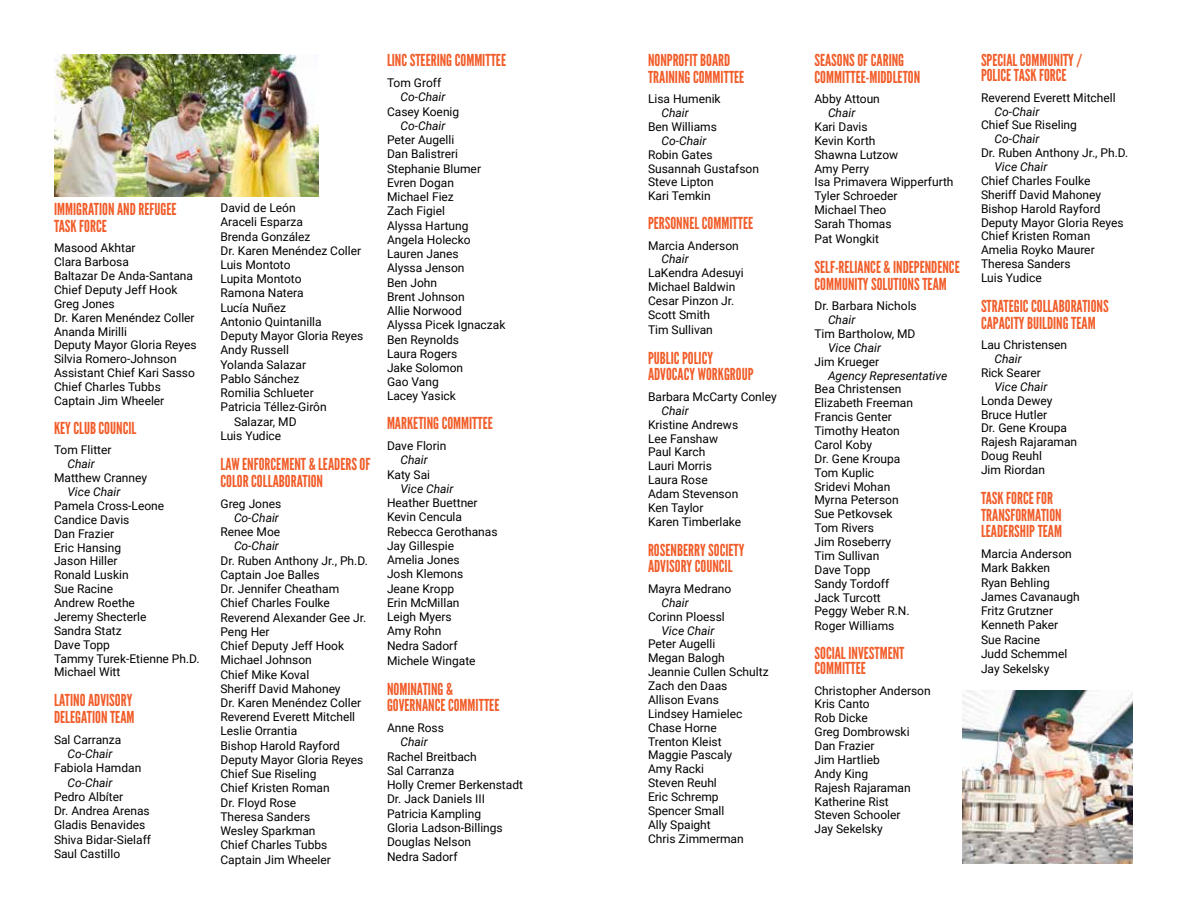
<style>
.page{position:relative;width:1188px;height:918px;background:#fff}
.page>*{position:absolute;margin:0;border:0;box-sizing:border-box;transform-origin:0 0}
.t1{font:16.5px/16.5px "League Gothic";color:#f15d2a}
.t2{font:12px/13.8px "Roboto";color:#000}
.t3{font:italic 12px "Roboto";color:#000}
</style>
<div class="page">
<img style="left:962px;top:691px;width:170px;height:173px">
<img style="left:54px;top:54px;width:264px;height:142px">
<h1 class="t1" style="left:54px;top:201px;width:124px">IMMIGRATION AND REFUGEE<br>TASK FORCE</h1>
<p class="t2" style="left:54px;top:241px;width:144px">Masood Akhtar<br>Clara Barbosa<br>Baltazar De Anda-Santana<br>Chief Deputy Jeff Hook<br>Greg Jones<br>Dr. Karen Menéndez Coller<br>Ananda Mirilli<br>Deputy Mayor Gloria Reyes<br>Silvia Romero-Johnson<br>Assistant Chief Kari Sasso<br>Chief Charles Tubbs<br>Captain Jim Wheeler</p>
<h1 class="t1" style="left:54px;top:420px;width:84px">KEY CLUB COUNCIL</h1>
<p class="t2" style="left:54px;top:443px;width:59px">Tom Flitter</p>
<p class="t3" style="left:68px;top:456px;width:29px">Chair</p>
<p class="t2" style="left:54px;top:471px;width:95px">Matthew Cranney</p>
<p class="t3" style="left:68px;top:483px;width:55px">Vice Chair</p>
<p class="t2" style="left:54px;top:498px;width:147px">Pamela Cross-Leone<br>Candice Davis<br>Dan Frazier<br>Eric Hansing<br>Jason Hiller<br>Ronald Luskin<br>Sue Racine<br>Andrew Roethe<br>Jeremy Shecterle<br>Sandra Statz<br>Dave Topp<br>Tammy Turek-Etienne Ph.D.<br>Michael Witt</p>
<h1 class="t1" style="left:54px;top:692px;width:82px">LATINO ADVISORY<br>DELEGATION TEAM</h1>
<p class="t2" style="left:54px;top:732px;width:69px">Sal Carranza</p>
<p class="t3" style="left:68px;top:746px;width:46px">Co-Chair</p>
<p class="t2" style="left:54px;top:761px;width:89px">Fabiola Hamdan</p>
<p class="t3" style="left:68px;top:774px;width:46px">Co-Chair</p>
<p class="t2" style="left:54px;top:789px;width:99px;line-height:14.2px">Pedro Albíter<br>Dr. Andrea Arenas<br>Gladis Benavides<br>Shiva Bidar-Sielaff<br>Saul Castillo</p>
<p class="t2" style="left:220px;top:200px;width:77px">David de León</p>
<p class="t2" style="left:220px;top:215px;width:84px">Araceli Esparza</p>
<p class="t2" style="left:220px;top:229px;width:92px">Brenda González</p>
<p class="t2" style="left:221px;top:243px;width:142px">Dr. Karen Menéndez Coller</p>
<p class="t2" style="left:221px;top:257px;width:72px">Luis Montoto</p>
<p class="t2" style="left:221px;top:272px;width:83px">Lupita Montoto</p>
<p class="t2" style="left:221px;top:286px;width:85px">Ramona Natera</p>
<p class="t2" style="left:221px;top:300px;width:67px">Lucía Nuñez</p>
<p class="t2" style="left:221px;top:314px;width:103px">Antonio Quintanilla</p>
<p class="t2" style="left:220px;top:329px;width:144px">Deputy Mayor Gloria Reyes</p>
<p class="t2" style="left:220px;top:343px;width:70px">Andy Russell</p>
<p class="t2" style="left:220px;top:357px;width:87px">Yolanda Salazar</p>
<p class="t2" style="left:220px;top:371px;width:80px">Pablo Sánchez</p>
<p class="t2" style="left:220px;top:386px;width:95px">Romilia Schlueter</p>
<p class="t2" style="left:220px;top:400px;width:108px">Patricia Téllez-Girôn</p>
<p class="t2" style="left:234px;top:414px;width:64px">Salazar, MD</p>
<p class="t2" style="left:220px;top:428px;width:62px">Luis Yudice</p>
<h1 class="t1" style="left:220px;top:456px;width:151px">LAW ENFORCEMENT &amp; LEADERS OF<br>COLOR COLLABORATION</h1>
<p class="t2" style="left:220px;top:496px;width:62px">Greg Jones</p>
<p class="t3" style="left:234px;top:509px;width:46px">Co-Chair</p>
<p class="t2" style="left:220px;top:524px;width:61px">Renee Moe</p>
<p class="t3" style="left:234px;top:538px;width:46px">Co-Chair</p>
<p class="t2" style="left:220px;top:553px;width:149px;line-height:14.2px">Dr. Ruben Anthony Jr., Ph.D.<br>Captain Joe Balles<br>Dr. Jennifer Cheatham<br>Chief Charles Foulke<br>Reverend Alexander Gee Jr.<br>Peng Her<br>Chief Deputy Jeff Hook<br>Michael Johnson<br>Chief Mike Koval<br>Sheriff David Mahoney<br>Dr. Karen Menéndez Coller<br>Reverend Everett Mitchell<br>Leslie Orrantia<br>Bishop Harold Rayford<br>Deputy Mayor Gloria Reyes<br>Chief Sue Riseling<br>Chief Kristen Roman<br>Dr. Floyd Rose<br>Theresa Sanders<br>Wesley Sparkman<br>Chief Charles Tubbs<br>Captain Jim Wheeler</p>
<h1 class="t1" style="left:387px;top:52px;width:121px">LINC STEERING COMMITTEE</h1>
<p class="t2" style="left:387px;top:76px;width:56px">Tom Groff</p>
<p class="t3" style="left:400px;top:89px;width:46px">Co-Chair</p>
<p class="t2" style="left:387px;top:104px;width:74px">Casey Koenig</p>
<p class="t3" style="left:400px;top:117px;width:46px">Co-Chair</p>
<p class="t2" style="left:387px;top:132px;width:120px;line-height:14.2px">Peter Augelli<br>Dan Balistreri<br>Stephanie Blumer<br>Evren Dogan<br>Michael Fiez<br>Zach Figiel<br>Alyssa Hartung<br>Angela Holecko<br>Lauren Janes<br>Alyssa Jenson<br>Ben John<br>Brent Johnson<br>Allie Norwood<br>Alyssa Picek Ignaczak<br>Ben Reynolds<br>Laura Rogers<br>Jake Solomon<br>Gao Vang<br>Lacey Yasick</p>
<h1 class="t1" style="left:387px;top:415px;width:107px">MARKETING COMMITTEE</h1>
<p class="t2" style="left:387px;top:439px;width:61px">Dave Florin</p>
<p class="t3" style="left:400px;top:452px;width:29px">Chair</p>
<p class="t2" style="left:387px;top:467px;width:45px">Katy Sai</p>
<p class="t3" style="left:400px;top:480px;width:55px">Vice Chair</p>
<p class="t2" style="left:387px;top:495px;width:112px;line-height:14.2px">Heather Buettner<br>Kevin Cencula<br>Rebecca Gerothanas<br>Jay Gillespie<br>Amelia Jones<br>Josh Klemons<br>Jeane Kropp<br>Erin McMillan<br>Leigh Myers<br>Amy Rohn<br>Nedra Sadorf<br>Michele Wingate</p>
<h1 class="t1" style="left:387px;top:681px;width:114px">NOMINATING &amp;<br>GOVERNANCE COMMITTEE</h1>
<p class="t2" style="left:387px;top:721px;width:59px">Anne Ross</p>
<p class="t3" style="left:400px;top:734px;width:29px">Chair</p>
<p class="t2" style="left:387px;top:749px;width:138px;line-height:14.4px">Rachel Breitbach<br>Sal Carranza<br>Holly Cremer Berkenstadt<br>Dr. Jack Daniels III<br>Patricia Kampling<br>Gloria Ladson-Billings<br>Douglas Nelson<br>Nedra Sadorf</p>
<h1 class="t1" style="left:648px;top:52px;width:98px">NONPROFIT BOARD<br>TRAINING COMMITTEE</h1>
<p class="t2" style="left:648px;top:92px;width:74px">Lisa Humenik</p>
<p class="t3" style="left:662px;top:104px;width:29px">Chair</p>
<p class="t2" style="left:648px;top:119px;width:70px">Ben Williams</p>
<p class="t3" style="left:662px;top:132px;width:46px">Co-Chair</p>
<p class="t2" style="left:648px;top:147px;width:113px">Robin Gates<br>Susannah Gustafson<br>Steve Lipton<br>Kari Temkin</p>
<h1 class="t1" style="left:648px;top:215px;width:107px">PERSONNEL COMMITTEE</h1>
<p class="t2" style="left:648px;top:238px;width:92px">Marcia Anderson</p>
<p class="t3" style="left:662px;top:251px;width:29px">Chair</p>
<p class="t2" style="left:648px;top:266px;width:97px">LaKendra Adesuyi<br>Michael Baldwin<br>Cesar Pinzon Jr.<br>Scott Smith</p>
<p class="t2" style="left:648px;top:322px;width:66px">Tim Sullivan</p>
<h1 class="t1" style="left:648px;top:350px;width:107px">PUBLIC POLICY<br>ADVOCACY WORKGROUP</h1>
<p class="t2" style="left:648px;top:389px;width:130px">Barbara McCarty Conley</p>
<p class="t3" style="left:662px;top:402px;width:29px">Chair</p>
<p class="t2" style="left:648px;top:417px;width:95px">Kristine Andrews<br>Lee Fanshaw<br>Paul Karch<br>Lauri Morris<br>Laura Rose<br>Adam Stevenson<br>Ken Taylor<br>Karen Timberlake</p>
<h1 class="t1" style="left:648px;top:542px;width:98px">ROSENBERRY SOCIETY<br>ADVISORY COUNCIL</h1>
<p class="t2" style="left:648px;top:581px;width:85px">Mayra Medrano</p>
<p class="t3" style="left:662px;top:594px;width:29px">Chair</p>
<p class="t2" style="left:648px;top:609px;width:78px">Corinn Ploessl</p>
<p class="t3" style="left:662px;top:622px;width:55px">Vice Chair</p>
<p class="t2" style="left:648px;top:637px;width:122px">Peter Augelli<br>Megan Balogh<br>Jeannie Cullen Schultz<br>Zach den Daas<br>Allison Evans<br>Lindsey Hamielec<br>Chase Horne<br>Trenton Kleist<br>Maggie Pascaly<br>Amy Racki<br>Steven Reuhl<br>Eric Schremp<br>Spencer Small<br>Ally Spaight<br>Chris Zimmerman</p>
<h1 class="t1" style="left:814px;top:52px;width:107px">SEASONS OF CARING<br>COMMITTEE-MIDDLETON</h1>
<p class="t2" style="left:814px;top:92px;width:67px">Abby Attoun</p>
<p class="t3" style="left:828px;top:104px;width:29px">Chair</p>
<p class="t2" style="left:814px;top:119px;width:141px">Kari Davis<br>Kevin Korth<br>Shawna Lutzow<br>Amy Perry<br>Isa Primavera Wipperfurth<br>Tyler Schroeder<br>Michael Theo<br>Sarah Thomas</p>
<p class="t2" style="left:814px;top:231px;width:66px">Pat Wongkit</p>
<h1 class="t1" style="left:814px;top:259px;width:147px">SELF-RELIANCE &amp; INDEPENDENCE<br>COMMUNITY SOLUTIONS TEAM</h1>
<p class="t2" style="left:814px;top:299px;width:104px">Dr. Barbara Nichols</p>
<p class="t3" style="left:828px;top:311px;width:29px">Chair</p>
<p class="t2" style="left:814px;top:326px;width:103px">Tim Bartholow, MD</p>
<p class="t3" style="left:828px;top:339px;width:55px">Vice Chair</p>
<p class="t2" style="left:814px;top:354px;width:66px">Jim Krueger</p>
<p class="t3" style="left:828px;top:367px;width:121px">Agency Representative</p>
<p class="t2" style="left:814px;top:382px;width:100px">Bea Christensen<br>Elizabeth Freeman<br>Francis Genter<br>Timothy Heaton<br>Carol Koby<br>Dr. Gene Kroupa<br>Tom Kuplic<br>Sridevi Mohan<br>Myrna Peterson<br>Sue Petkovsek<br>Tom Rivers<br>Jim Roseberry<br>Tim Sullivan<br>Dave Topp<br>Sandy Tordoff<br>Jack Turcott<br>Peggy Weber R.N.</p>
<p class="t2" style="left:814px;top:619px;width:81px">Roger Williams</p>
<h1 class="t1" style="left:814px;top:646px;width:92px;line-height:15px">SOCIAL INVESTMENT<br>COMMITTEE</h1>
<p class="t2" style="left:814px;top:683px;width:118px">Christopher Anderson<br>Kris Canto<br>Rob Dicke<br>Greg Dombrowski<br>Dan Frazier<br>Jim Hartlieb<br>Andy King<br>Rajesh Rajaraman<br>Katherine Rist<br>Steven Schooler<br>Jay Sekelsky</p>
<h1 class="t1" style="left:981px;top:53px;width:103px;line-height:15px">SPECIAL COMMUNITY /<br>POLICE TASK FORCE</h1>
<p class="t2" style="left:981px;top:90px;width:136px">Reverend Everett Mitchell</p>
<p class="t3" style="left:994px;top:103px;width:46px">Co-Chair</p>
<p class="t2" style="left:981px;top:118px;width:97px">Chief Sue Riseling</p>
<p class="t3" style="left:994px;top:131px;width:46px">Co-Chair</p>
<p class="t2" style="left:981px;top:146px;width:149px">Dr. Ruben Anthony Jr., Ph.D.</p>
<p class="t3" style="left:994px;top:158px;width:55px">Vice Chair</p>
<p class="t2" style="left:981px;top:173px;width:144px">Chief Charles Foulke<br>Sheriff David Mahoney<br>Bishop Harold Rayford<br>Deputy Mayor Gloria Reyes<br>Chief Kristen Roman<br>Amelia Royko Maurer<br>Theresa Sanders<br>Luis Yudice</p>
<h1 class="t1" style="left:981px;top:298px;width:129px">STRATEGIC COLLABORATIONS<br>CAPACITY BUILDING TEAM</h1>
<p class="t2" style="left:981px;top:338px;width:88px">Lau Christensen</p>
<p class="t3" style="left:994px;top:350px;width:29px">Chair</p>
<p class="t2" style="left:981px;top:365px;width:62px">Rick Searer</p>
<p class="t3" style="left:994px;top:378px;width:55px">Vice Chair</p>
<p class="t2" style="left:981px;top:393px;width:98px">Londa Dewey<br>Bruce Hutler<br>Dr. Gene Kroupa<br>Rajesh Rajaraman<br>Doug Reuhl<br>Jim Riordan</p>
<h1 class="t1" style="left:981px;top:490px;width:83px">TASK FORCE FOR<br>TRANSFORMATION<br>LEADERSHIP TEAM</h1>
<p class="t2" style="left:981px;top:546px;width:100px;line-height:14.4px">Marcia Anderson<br>Mark Bakken<br>Ryan Behling<br>James Cavanaugh<br>Fritz Grutzner<br>Kenneth Paker<br>Sue Racine<br>Judd Schemmel<br>Jay Sekelsky</p>
</div>
